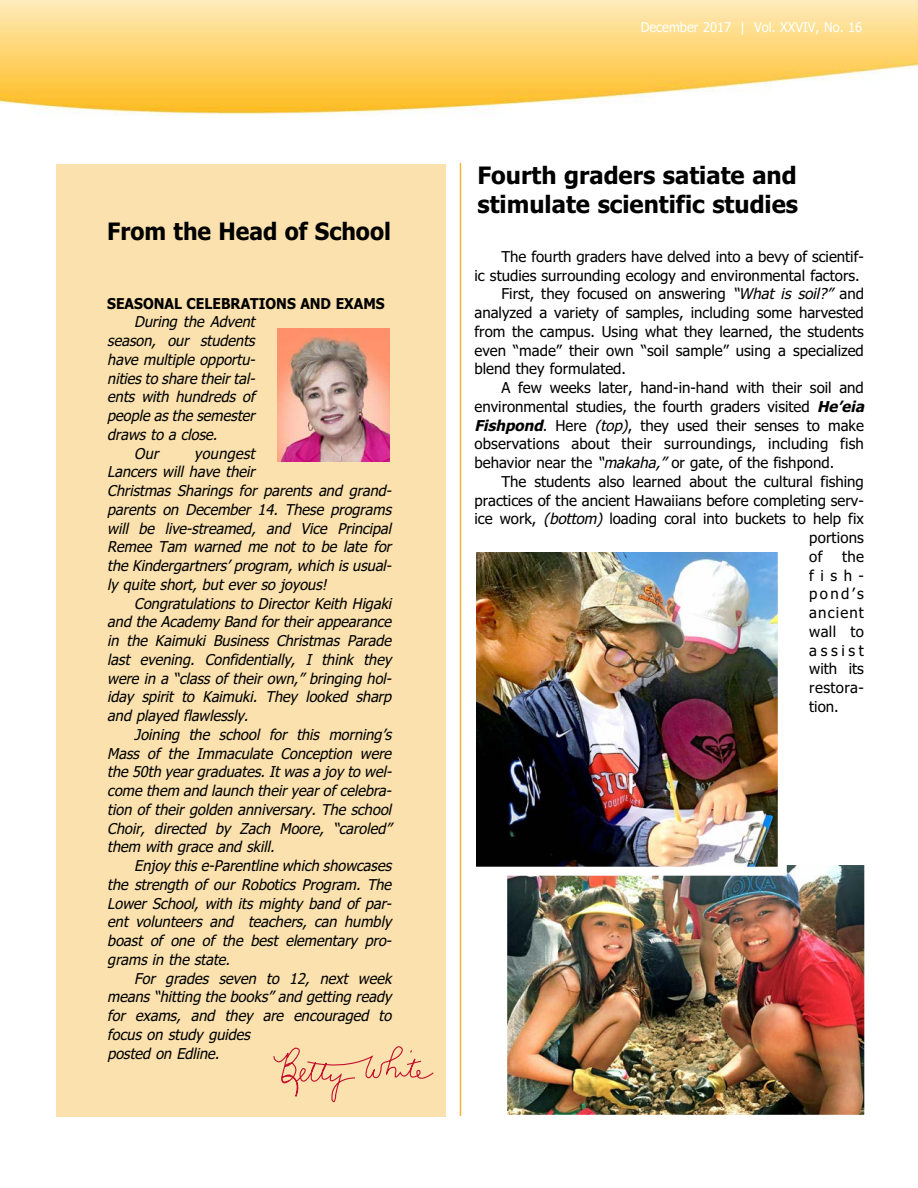
<style>
.page{position:relative;width:918px;height:1188px;background:#fff}
.page>*{position:absolute;margin:0;border:0;box-sizing:border-box;transform-origin:0 0}
.t1{font:700 24px/28.8px "Tahoma";color:#000}
.t2{font:700 24px "Tahoma";color:#000;scale:.95 1}
.t3{font:italic 15px/18.8px "Tahoma";color:#000}
.t4{font:15px/18.8px "Tahoma";color:#000;text-align:justify}
.t5{font:700 15px "Tahoma";color:#000;scale:.93 1}
.t6{font:13.5px "Tahoma";color:#fff;scale:.96 1}
.s1{font-style:italic}
.s2{font-weight:700;font-style:italic}
</style>
<div class="page">
<img style="left:1px;top:1px;width:917px;height:114px">
<hr style="left:460px;top:163px;width:1px;height:953px;background:#f2b531">
<div style="left:56px;top:164px;width:389px;height:953px;background:#fae1ad"></div>
<img style="left:277px;top:328px;width:113px;height:133px">
<svg style="left:273px;top:1046px;width:161px;height:56px"></svg>
<img style="left:508px;top:866px;width:355px;height:248px">
<div style="left:498px;top:856px;width:375px;height:268px;border:9px solid #fff"></div>
<img style="left:477px;top:553px;width:300px;height:313px">
<div style="left:467px;top:543px;width:320px;height:333px;border:9px solid #fff"></div>
<h1 class="t2" style="left:107px;top:218px;width:300px">From the Head of School</h1>
<p class="t5" style="left:107px;top:295px;width:300px">SEASONAL CELEBRATIONS AND EXAMS</p>
<p class="t3" style="left:134px;top:313px;width:126px">During the Advent</p>
<p class="t3" style="left:107px;top:332px;width:153px">season, our students</p>
<p class="t3" style="left:107px;top:350px;width:153px">have multiple opportu-</p>
<p class="t3" style="left:107px;top:369px;width:153px">nitiesto share theirtal-</p>
<p class="t3" style="left:107px;top:388px;width:153px">ents with hundreds of</p>
<p class="t3" style="left:107px;top:407px;width:153px">people asthe semester</p>
<p class="t3" style="left:107px;top:425px;width:115px">draws to a close.</p>
<p class="t3" style="left:134px;top:444px;width:30px">Our</p>
<p class="t3" style="left:107px;top:444px;width:289px;text-indent:87px">youngest<br>Lancers will have their<br>Christmas Sharings for parents and grand&shy;parents on December 14. These programs will be live-streamed, and Vice Principal Remee Tam warned me not to be late for the Kindergartners’program,which isusual&shy;ly quite short, but ever so joyous!</p>
<p class="t3" style="left:107px;top:594px;width:289px;text-indent:27px">Congratulations to Director Keith Higaki and the Academy Band fortheirappearance in the Kaimuki Business Christmas Parade last evening. Confidentially, I think they were in a “class of their own,” bringing hol&shy;iday spirit to Kaimuki. They looked sharp and played flawlessly .</p>
<p class="t3" style="left:107px;top:725px;width:289px;text-align:justify;text-indent:27px">Joining the school for this morning’s Mass of the Immaculate Conception were the 50th yeargraduates.Itwasa joy to wel&shy;come them and launch theiryearofcelebra&shy;tion of their golden anniversary . The school Choir, directed by Zach Moore, “caroled” them with grace and skill.</p>
<p class="t3" style="left:107px;top:857px;width:289px;text-indent:27px">Enjoy thise-Parentline which showcases the strength of our Robotics Program. The Lower School, with its mighty band of par&shy;ent volunteers and teachers, can humbly boast of one of the best elementary pro&shy;grams in the state.</p>
<p class="t3" style="left:107px;top:969px;width:289px;text-indent:27px">For grades seven to 12, next week means“hitting the books”and getting ready for exams, and they are encouraged to focus on study guides<br>posted on Edline.</p>
<p class="t6" style="left:641px;top:20px;width:232px">December 2017 | Vol. XXVIV, No. 16</p>
<h1 class="t1" style="left:477px;top:161px;width:322px">Fourth graders satiate and stimulate scientific studies</h1>
<p class="t4" style="left:501px;top:247px;width:364px">The fourth graders have delved into a bevy of scientif-</p>
<p class="t4" style="left:474px;top:266px;width:387px">ic studies surrounding ecology and environmental factors.</p>
<p class="t4" style="left:501px;top:285px;width:364px">First, they focused on answering <span class="s1">“What is soil?”</span> and</p>
<p class="t4" style="left:475px;top:304px;width:391px">analyzed a variety of samples, including some harvested</p>
<p class="t4" style="left:475px;top:322px;width:391px">from the campus. Using what they learned, the students</p>
<p class="t4" style="left:475px;top:341px;width:391px">even “made” their own “soil sample” using a specialized</p>
<p class="t4" style="left:475px;top:360px;width:153px">blend they formulated.</p>
<p class="t4" style="left:502px;top:379px;width:364px">A few weeks later, hand-in-hand with their soil and</p>
<p class="t4" style="left:475px;top:397px;width:395px">environmental studies, the fourth graders visited <span class="s2">He’eia</span></p>
<p class="t4" style="left:475px;top:416px;width:391px"><span class="s2">Fishpond</span>. Here <span class="s1">(top)</span>, they used their senses to make</p>
<p class="t4" style="left:474px;top:435px;width:391px">observations about their surroundings, including fish</p>
<p class="t4" style="left:474px;top:454px;width:361px">behavior near the <span class="s1">“makaha,”</span>or gate, of the fishpond.</p>
<p class="t4" style="left:501px;top:472px;width:364px">The students also learned about the cultural fishing</p>
<p class="t4" style="left:474px;top:491px;width:391px">practices of the ancient Hawaiians before completing serv-</p>
<p class="t4" style="left:474px;top:510px;width:391px">ice work, <span class="s1">(bottom)</span> loading coral into buckets to help fix</p>
<p class="t4" style="left:809px;top:529px;width:56px">portions</p>
<p class="t4" style="left:809px;top:547px;width:15px">of</p>
<p class="t4" style="left:809px;top:547px;width:56px;text-indent:33px">the fish&shy;pond’s ancient wall to assist with its restora&shy;tion.</p>
</div>
